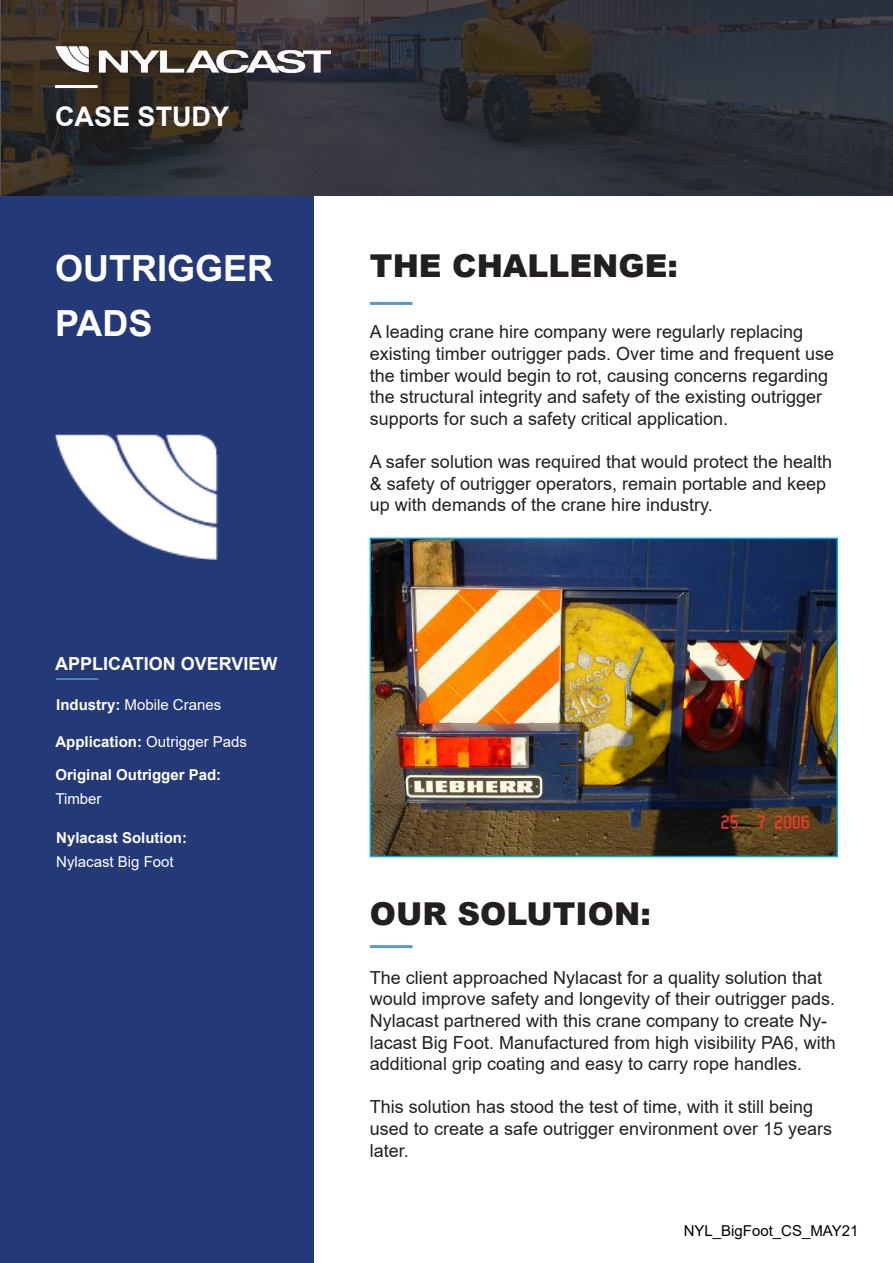
<style>
.page{position:relative;width:893px;height:1263px;background:#fff}
.page>*{position:absolute;margin:0;border:0;box-sizing:border-box;transform-origin:0 0}
.t1{font:700 36px/55.5px "Arial";color:#fff}
.t2{font:900 31.5px "Arial";color:#231f20}
.t3{font:700 27px "Arial";color:#fff}
.t4{font:18px/21.6px "Arial";color:#231f20}
.t5{font:700 18px "Arial";color:#fff}
.t6{font:15px "Arial";color:#fff}
.t7{font:700 15px "Arial";color:#fff}
.t8{font:15px "Arial";color:#000}
.s1{font-weight:700}
</style>
<div class="page">
<svg style="left:0;top:0;width:893px;height:196px;background:#313134"></svg>
<div style="left:0;top:196px;width:313px;height:1067px;background:#243978"></div>
<img style="left:54px;top:434px;width:164px;height:126px">
<hr style="left:55px;top:85px;width:43px;height:3px;background:#fff">
<img style="left:55px;top:43px;width:281px;height:34px">
<hr style="left:370px;top:302px;width:42px;height:3px;background:#5897d1">
<hr style="left:370px;top:945px;width:42px;height:3px;background:#5897d1">
<img style="left:373px;top:540px;width:462px;height:314px">
<div style="left:370px;top:537px;width:468px;height:320px;border:2px solid #00aeef"></div>
<hr style="left:56px;top:678px;width:42px;height:2px;background:#5897d1">
<h3 class="t3" style="left:55px;top:97px;width:176px">CASE STUDY</h3>
<h1 class="t1" style="left:55px;top:241px;width:220px">OUTRIGGER<br>PADS</h1>
<p class="t5" style="left:55px;top:651px;width:224px">APPLICATION OVERVIEW</p>
<p class="t6" style="left:56px;top:695px;width:167px"><span class="s1">Industry:</span> Mobile Cranes</p>
<p class="t6" style="left:55px;top:731px;width:193px"><span class="s1">Application:</span> Outrigger Pads</p>
<p class="t7" style="left:55px;top:764px;width:167px">Original Outrigger Pad:</p>
<p class="t6" style="left:55px;top:789px;width:48px">Timber</p>
<p class="t7" style="left:56px;top:827px;width:132px">Nylacast Solution:</p>
<p class="t6" style="left:56px;top:851px;width:119px">Nylacast Big Foot</p>
<h2 class="t2" style="left:370px;top:243px;width:309px">THE CHALLENGE:</h2>
<p class="t4" style="left:370px;top:321px;width:466px">A leading crane hire company were regularly replacing existing timber outrigger pads. Over time and frequent use the timber would begin to rot, causing concerns regarding the structural integrity and safety of the existing outrigger supports for such a safety critical application.</p>
<p class="t4" style="left:370px;top:451px;width:464px">A safer solution was required that would protect the health &amp; safety of outrigger operators, remain portable and keep up with demands of the crane hire industry.</p>
<h2 class="t2" style="left:370px;top:891px;width:282px">OUR SOLUTION:</h2>
<p class="t4" style="left:370px;top:966px;width:467px">The client approached Nylacast for a quality solution that would improve safety and longevity of their outrigger pads.<br>Nylacast partnered with this crane company to create Ny&shy;lacast Big Foot. Manufactured from high visibility PA6, with additional grip coating and easy to carry rope handles.</p>
<p class="t4" style="left:370px;top:1096px;width:464px">This solution has stood the test of time, with it still being used to create a safe outrigger environment over 15 years later.</p>
<p class="t8" style="left:684px;top:1220px;width:176px">NYL_BigFoot_CS_MAY21</p>
</div>
